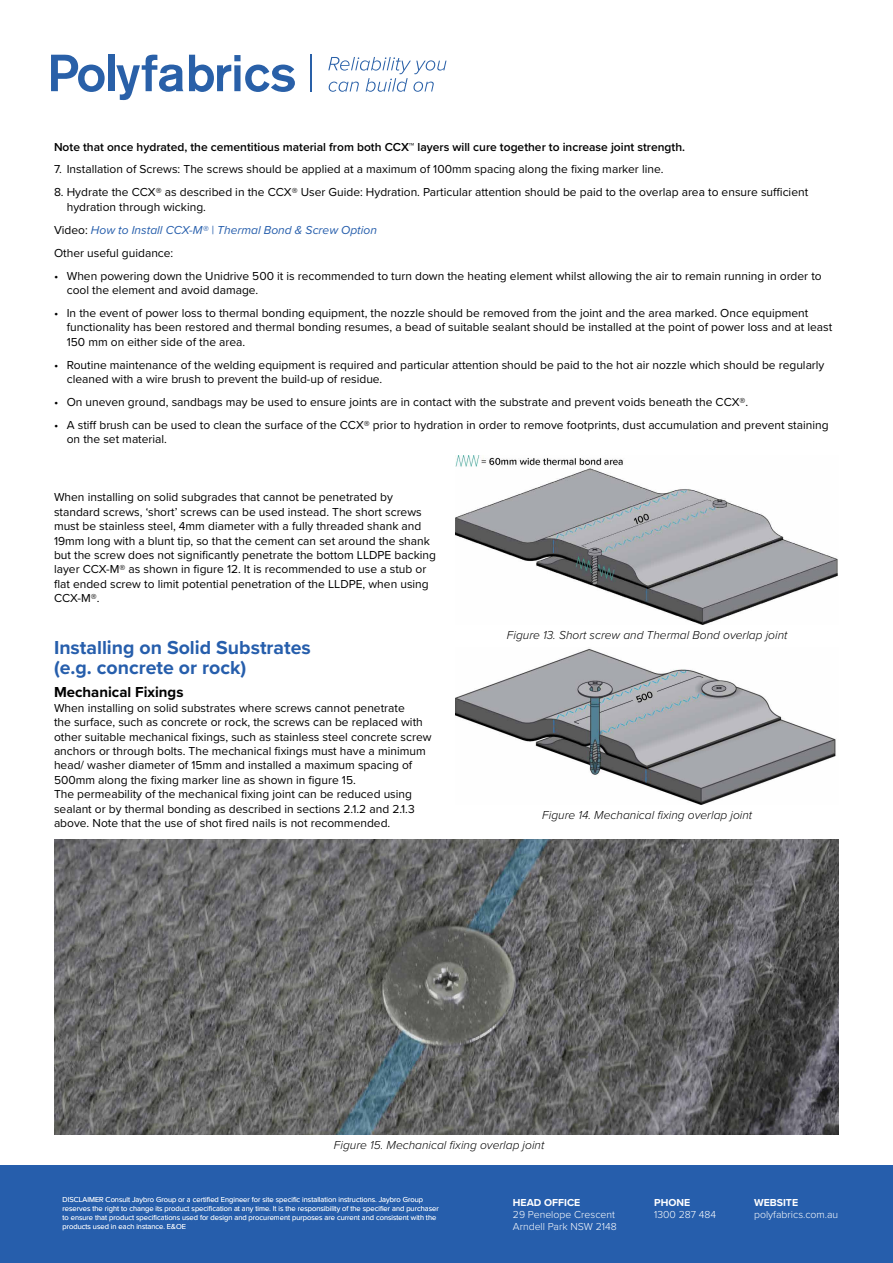
<style>
.page{position:relative;width:893px;height:1263px;background:#fff}
.page>*{position:absolute;margin:0;border:0;box-sizing:border-box;transform-origin:0 0}
.t1{font:700 19.5px/19.5px "Proxima Nova";color:#265eac}
.t2{font:700 15px "Proxima Nova";color:#000}
.t3{font:12px/14.4px "Proxima Nova";color:#000}
.t4{font:italic 300 12px "Proxima Nova";color:#000}
.t5{font:600 12px "Proxima Nova";color:#000}
.t6{font:italic 12px/23px "Proxima Nova";color:#265eac}
.t7{font:300 10.5px/12px "Proxima Nova";color:#fff}
.t8{font:700 10.5px "Proxima Nova";color:#fff}
.t9{font:300 7.5px/9px "Proxima Nova";color:#fff}
.s1{font-style:normal;color:#000}
</style>
<div class="page">
<svg style="left:51px;top:55px;width:54px;height:37px"></svg>
<div style="left:108px;top:55px;width:6px;height:36px;background:#2960a8"></div>
<svg style="left:116px;top:55px;width:67px;height:45px"></svg>
<svg style="left:189px;top:55px;width:106px;height:37px"></svg>
<hr style="left:310px;top:54px;width:2px;height:38px;background:#2960a8">
<svg style="left:328px;top:57px;width:118px;height:35px"></svg>
<div style="left:0;top:1165px;width:893px;height:98px;background:#265eac"></div>
<img style="left:455px;top:455px;width:383px;height:170px">
<img style="left:455px;top:649px;width:381px;height:156px">
<img style="left:55px;top:840px;width:783px;height:295px">
<p class="t5" style="left:54px;top:138px;width:633px">Note that once hydrated, the cementitious material from both CCX™ layers will cure together to increase joint strength.</p>
<p class="t3" style="left:54px;top:162px;width:611px">7. Installation of Screws: The screws should be applied at a maximum of 100mm spacing along the fixing marker line.</p>
<p class="t3" style="left:67px;top:185px;width:743px;text-indent:-13px">8. Hydrate the CCX® as described in the CCX® User Guide: Hydration. Particular attention should be paid to the overlap area to ensure sufficient hydration through wicking.</p>
<p class="t6" style="left:54px;top:218px;width:324px"><span class="s1">Video:</span> How to Install CCX-M® | Thermal Bond &amp; Screw Option<br><span class="s1">Other useful guidance:</span></p>
<p class="t3" style="left:67px;top:268px;width:756px;text-indent:-13px">• When powering down the Unidrive 500 it is recommended to turn down the heating element whilst allowing the air to remain running in order to cool the element and avoid damage.</p>
<p class="t3" style="left:67px;top:305px;width:767px;text-indent:-13px">• In the event of power loss to thermal bonding equipment, the nozzle should be removed from the joint and the area marked. Once equipment functionality has been restored and thermal bonding resumes, a bead of suitable sealant should be installed at the point of power loss and at least<br>150 mm on either side of the area.</p>
<p class="t3" style="left:67px;top:357px;width:759px;text-indent:-13px">• Routine maintenance of the welding equipment is required and particular attention should be paid to the hot air nozzle which should be regularly cleaned with a wire brush to prevent the build-up of residue.</p>
<p class="t3" style="left:54px;top:394px;width:696px">• On uneven ground, sandbags may be used to ensure joints are in contact with the substrate and prevent voids beneath the CCX®.</p>
<p class="t3" style="left:67px;top:417px;width:763px;text-indent:-13px">• A stiff brush can be used to clean the surface of the CCX® prior to hydration in order to remove footprints, dust accumulation and prevent staining on the set material.</p>
<p class="t3" style="left:54px;top:490px;width:384px">When installing on solid subgrades that cannot be penetrated by standard screws, ‘short’ screws can be used instead. The short screws must be stainless steel, 4mm diameter with a fully threaded shank and 19mm long with a blunt tip, so that the cement can set around the shank but the screw does not significantly penetrate the bottom LLDPE backing layer CCX-M® as shown in figure 12. It is recommended to use a stub or flat ended screw to limit potential penetration of the LLDPE, when using CCX-M®.</p>
<h1 class="t1" style="left:54px;top:638px;width:258px">Installing on Solid Substrates (e.g. concrete or rock)</h1>
<p class="t2" style="left:54px;top:681px;width:131px">Mechanical Fixings</p>
<p class="t3" style="left:54px;top:700px;width:379px">When installing on solid substrates where screws cannot penetrate<br>the surface, such as concrete or rock, the screws can be replaced with other suitable mechanical fixings, such as stainless steel concrete screw anchors or through bolts. The mechanical fixings must have a minimum head/ washer diameter of 15mm and installed a maximum spacing of 500mm along the fixing marker line as shown in figure 15.<br>The permeability of the mechanical fixing joint can be reduced using sealant or by thermal bonding as described in sections 2.1.2 and 2.1.3 above. Note that the use of shot fired nails is not recommended.</p>
<p class="t4" style="left:507px;top:626px;width:282px">Figure 13. Short screw and Thermal Bond overlap joint</p>
<p class="t4" style="left:542px;top:806px;width:211px">Figure 14. Mechanical fixing overlap joint</p>
<p class="t4" style="left:334px;top:1136px;width:212px">Figure 15. Mechanical fixing overlap joint</p>
<p class="t9" style="left:63px;top:1194px;width:378px">DISCLAIMER Consult Jaybro Group or a certified Engineer for site specific installation instructions. Jaybro Group reserves the right to change its product specification at any time. It is the responsibility of the specifier and purchaser to ensure that product specifications used for design and procurement purposes are current and consistent with the products used in each instance. E&amp;OE</p>
<p class="t8" style="left:513px;top:1194px;width:69px">HEAD OFFICE</p>
<p class="t7" style="left:513px;top:1208px;width:105px">29 Penelope Crescent<br>Arndell Park NSW 2148</p>
<p class="t8" style="left:654px;top:1194px;width:38px">PHONE</p>
<p class="t7" style="left:654px;top:1208px;width:63px">1300 287 484</p>
<p class="t8" style="left:754px;top:1194px;width:46px">WEBSITE</p>
<p class="t7" style="left:754px;top:1208px;width:86px">polyfabrics.com.au</p>
</div>
